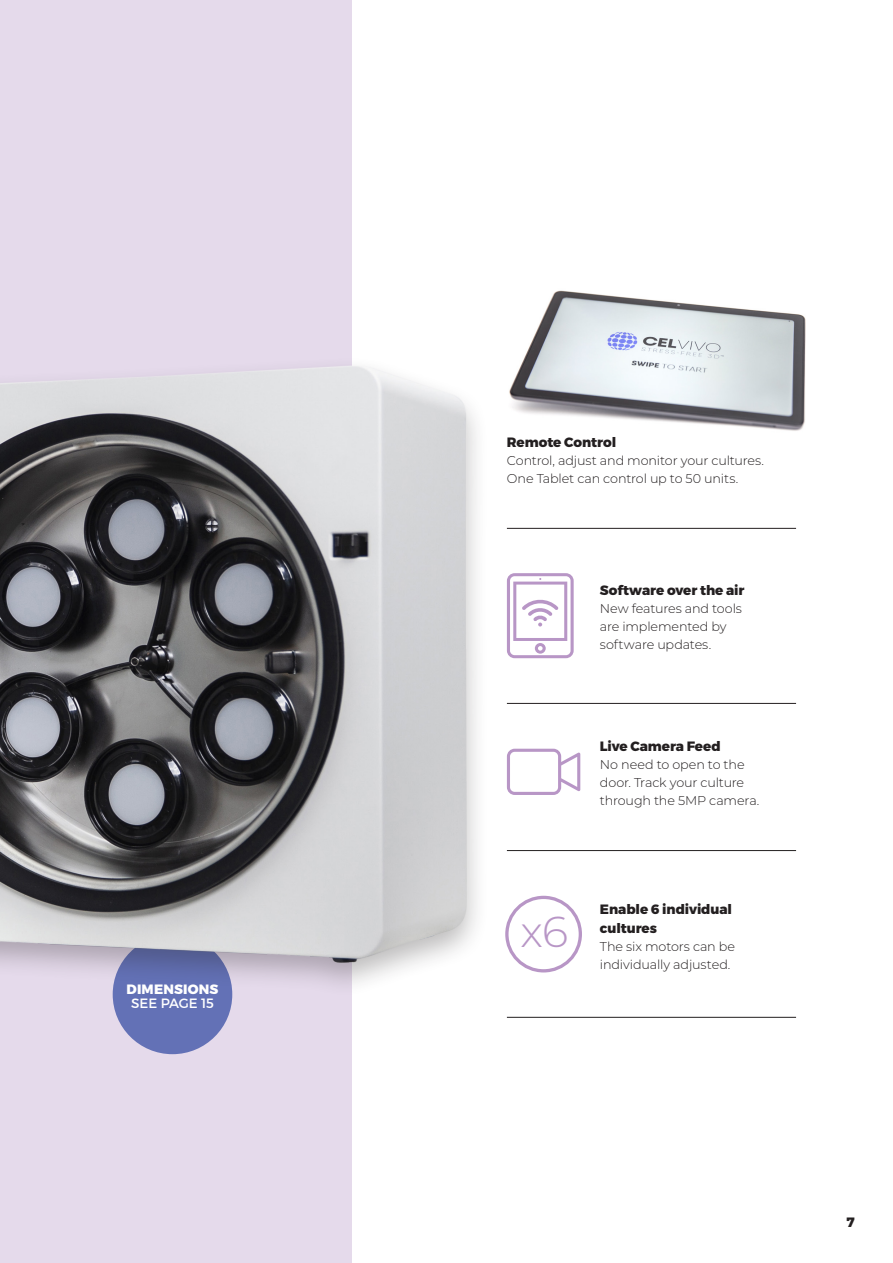
<style>
.page{position:relative;width:893px;height:1263px;background:#fff}
.page>*{position:absolute;margin:0;border:0;box-sizing:border-box;transform-origin:0 0}
.Body_text{font:300 43.2px "Montserrat";color:#b896c6}
.t1{font:800 13.5px "Montserrat";letter-spacing:-.005em;color:#231f20}
.t2{font:800 13.5px "Montserrat";letter-spacing:.015em;color:#fff}
.t3{font:13.5px "Montserrat";letter-spacing:-.01em;color:#fff}
.Body_text-2{font:300 12.75px/18px "Montserrat";letter-spacing:-.01em;color:#231f20}
</style>
<div class="page">
<div style="left:0;top:0;width:351px;height:1263px;background:#e5daeb"></div>
<div style="left:113px;top:934px;width:119px;height:120px;background:#6371b6;border-radius:50%"></div>
<img style="left:519px;top:290px;width:287px;height:141px">
<div style="left:505px;top:896px;width:77px;height:76px;border:3px solid #b896c6;border-radius:50%"></div>
<hr style="left:507px;top:528px;width:289px;height:1px;background:#231f20">
<hr style="left:507px;top:703px;width:289px;height:1px;background:#231f20">
<hr style="left:507px;top:850px;width:289px;height:1px;background:#231f20">
<hr style="left:507px;top:1017px;width:289px;height:1px;background:#231f20">
<svg style="left:519px;top:573px;width:55px;height:85px"></svg>
<svg style="left:519px;top:749px;width:61px;height:46px"></svg>
<div style="left:0;top:322px;width:490px;height:705px;background:#231f20;opacity:.3"></div>
<img style="left:0;top:254px;width:519px;height:745px">
<p class="t2" style="left:127px;top:981px;width:93px">DIMENSIONS</p>
<p class="t3" style="left:131px;top:994px;width:84px">SEE PAGE 15</p>
<p class="t1" style="left:507px;top:434px;width:111px">Remote Control</p>
<p class="Body_text-2" style="left:507px;top:451px;width:259px">Control, adjust and monitor your cultures.<br>One Tablet can control up to 50 units.</p>
<p class="t1" style="left:600px;top:582px;width:146px">Software over the air</p>
<p class="Body_text-2" style="left:600px;top:599px;width:144px">New features and tools are implemented by software updates.</p>
<p class="t1" style="left:600px;top:738px;width:122px">Live Camera Feed</p>
<p class="Body_text-2" style="left:600px;top:755px;width:161px">No need to open to the door. Track your culture through the 5MP camera.</p>
<p class="Body_text" style="left:521px;top:902px;width:49px">x6</p>
<p class="t1" style="left:600px;top:900px;width:134px">Enable 6 individual</p>
<p class="t1" style="left:600px;top:920px;width:59px">cultures</p>
<p class="Body_text-2" style="left:600px;top:937px;width:137px">The six motors can be individually adjusted.</p>
<p class="t1" style="left:846px;top:1214px;width:10px">7</p>
</div>
